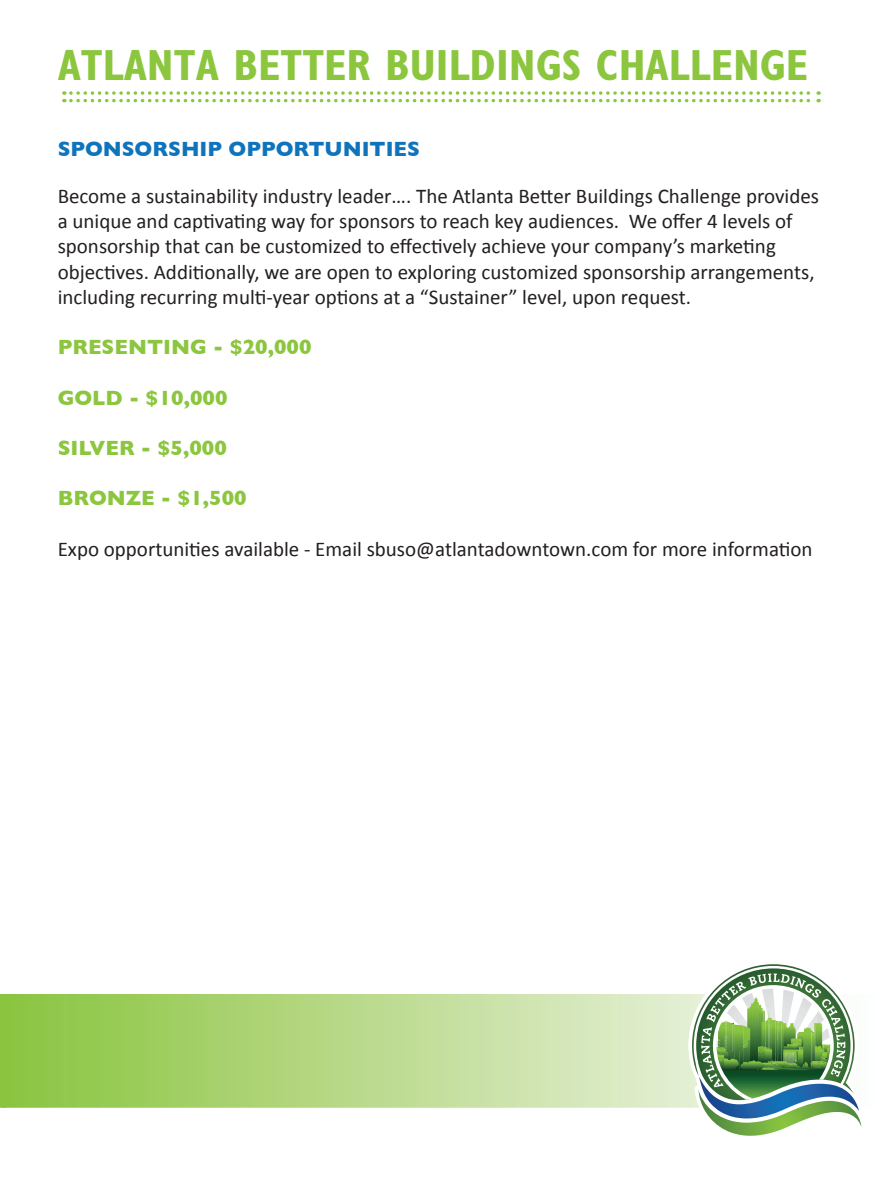
<style>
.page{position:relative;width:882px;height:1197px;background:#fff}
.page>*{position:absolute;margin:0;border:0;box-sizing:border-box;transform-origin:0 0}
.t1{font:700 condensed 43.75px "Gill Sans";color:#8bc63e}
.t2{font:21px/25.2px "Calibri";color:#231f20}
.t3{font:700 21px "Gill Sans";color:#8bc63e}
.t4{font:700 21px "Gill Sans";color:#1074bc}
</style>
<div class="page">
<svg style="left:0;top:994px;width:689px;height:114px;background:#b7d988"></svg>
<svg style="left:689px;top:964px;width:173px;height:172px"></svg>
<svg style="left:71px;top:91px;width:748px;height:11px"></svg>
<p class="t1" style="left:58px;top:39px;width:752px">ATLANTA BETTER BUILDINGS CHALLENGE</p>
<p class="t4" style="left:58px;top:137px;width:364px">SPONSORSHIP OPPORTUNITIES</p>
<p class="t2" style="left:58px;top:184px;width:763px">Become a sustainability industry leader…. The Atlanta Better Buildings Challenge provides a unique and captivating way for sponsors to reach key audiences. We offer 4 levels of sponsorship that can be customized to effectively achieve your company’s marketing objectives. Additionally, we are open to exploring customized sponsorship arrangements, including recurring multi-year options at a “Sustainer” level, upon request.</p>
<p class="t3" style="left:58px;top:335px;width:255px">PRESENTING - $20,000</p>
<p class="t3" style="left:58px;top:385px;width:171px">GOLD - $10,000</p>
<p class="t3" style="left:58px;top:436px;width:171px">SILVER - $5,000</p>
<p class="t3" style="left:58px;top:486px;width:191px">BRONZE - $1,500</p>
<p class="t2" style="left:58px;top:536px;width:756px">Expo opportunities available - Email sbuso@atlantadowntown.com for more information</p>
</div>
